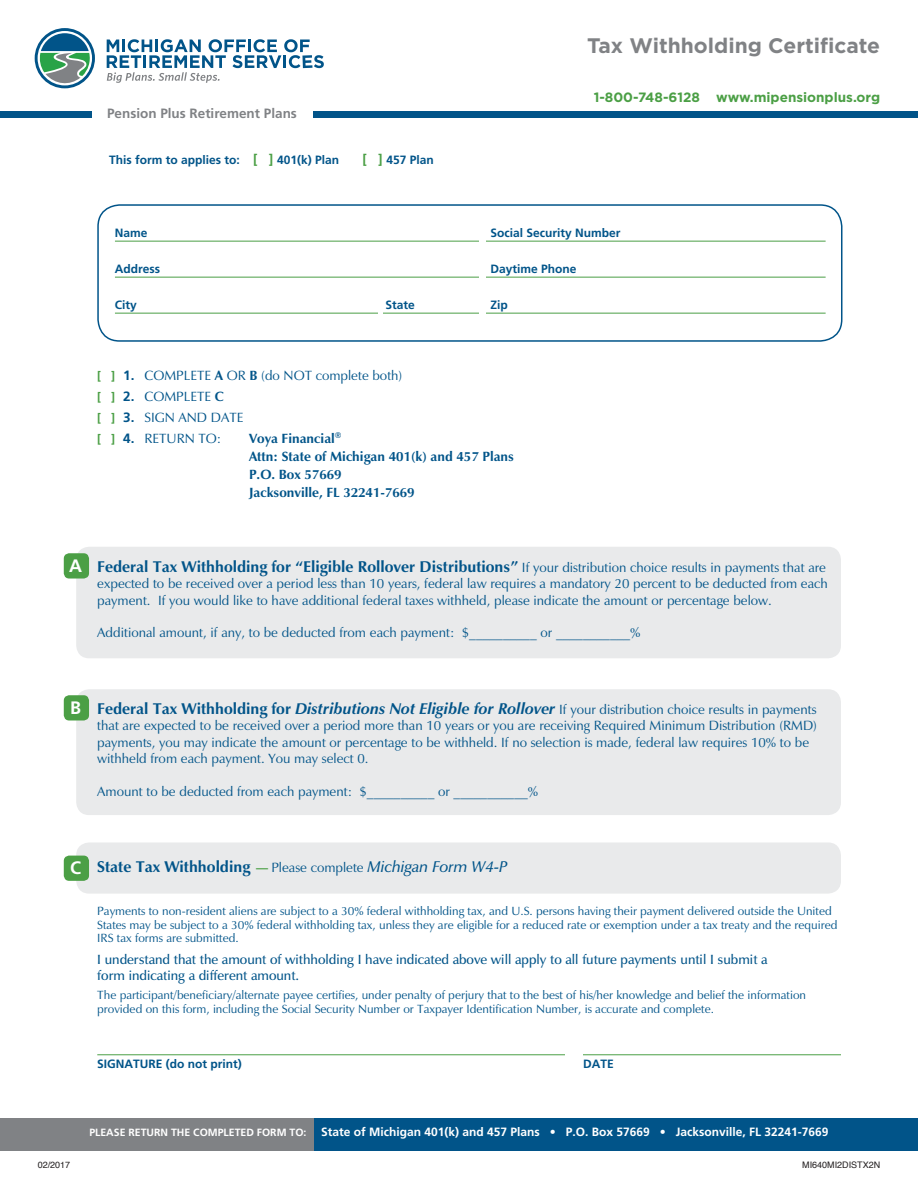
<style>
.page{position:relative;width:918px;height:1188px;background:#fff}
.page>*{position:absolute;margin:0;border:0;box-sizing:border-box;transform-origin:0 0}
.t1{font:700 21px "Gotham";color:#808285}
.subheading{font:700 18px "Frutiger LT Std";color:#fff}
.formtext{font:700 15.75px "Zapf Humanist 601 BT";color:#015489}
.formtext-2{font:13.5px/16.5px "Zapf Humanist 601 BT";color:#015489}
.formtext-3{font:600 13.5px/16.5px "Zapf Humanist 601 BT";color:#015489}
.form_subhead{font:700 13.5px "Zapf Humanist 601 BT";color:#015489}
.form_subhead-2{font:13.5px/21px "Zapf Humanist 601 BT";color:#015489}
.t2{font:700 13.5px "Gotham";color:#4b9f45}
.t3{font:700 13.5px "Frutiger LT Std";color:#808285}
.MI-bluetext{font:700 12.9px "Zapf Humanist 601 BT";color:#fff}
.formtext-4{font:12px/13.5px "Zapf Humanist 601 BT";color:#015489}
.MI-bluetext-2{font:12px/13.5px "Zapf Humanist 601 BT";color:#015489}
.t4{font:700 12px "Frutiger";color:#fff}
.form-lines{font:700 12px "Frutiger LT Std";color:#015489}
.formtext-5{font:700 12px "Frutiger LT Std";color:#015489}
.t5{font:700 10.5px "Frutiger LT Std";color:#fff}
.t6{font:9px "Helvetica";color:#231f20}
.s1{font-size:13.5px;color:#4b9f45}
.s2{font-family:"Frutiger LT Std";font-weight:700;font-size:12px;color:#4b9f45}
.s3{font-family:"Frutiger LT Std";font-weight:700}
.s4{font-weight:700}
.s5{font-weight:400;font-size:13.5px}
.s6{font-weight:700;font-size:15.75px}
.s7{font-weight:700;font-style:italic;font-size:15.75px}
.s8{font-family:"Frutiger LT Std";font-size:12px;color:#4b9f45}
.s9{font-weight:600;font-style:italic}
.s10{font-size:10.5px}
</style>
<div class="page">
<svg style="left:35px;top:28px;width:60px;height:60px"></svg>
<svg style="left:107px;top:39px;width:217px;height:44px"></svg>
<div style="left:0;top:111px;width:918px;height:7px;background:#015489"></div>
<div style="left:92px;top:108px;width:220px;height:16px;background:#fff"></div>
<div style="left:97px;top:204px;width:745px;height:138px;border:2px solid #015489;border-radius:22px"></div>
<hr style="left:115px;top:241px;width:711px;height:1px;background:#4b9f45">
<hr style="left:115px;top:277px;width:711px;height:1px;background:#4b9f45">
<hr style="left:115px;top:313px;width:711px;height:1px;background:#4b9f45">
<div style="left:480px;top:223px;width:6px;height:95px;background:#fff"></div>
<div style="left:378px;top:285px;width:5px;height:49px;background:#fff"></div>
<div style="left:76px;top:547px;width:765px;height:111px;background:#e9eaeb;border-radius:13px"></div>
<div style="left:76px;top:842px;width:765px;height:52px;background:#e9eaeb;border-radius:13px"></div>
<div style="left:76px;top:689px;width:765px;height:126px;background:#e9eaeb;border-radius:13px"></div>
<hr style="left:97px;top:1054px;width:744px;height:1px;background:#4b9f45">
<div style="left:64px;top:553px;width:25px;height:26px;background:#4b9f45;border-radius:5px"></div>
<div style="left:64px;top:695px;width:25px;height:26px;background:#4b9f45;border-radius:5px"></div>
<div style="left:64px;top:856px;width:25px;height:25px;background:#4b9f45;border-radius:5px"></div>
<div style="left:566px;top:1049px;width:17px;height:32px;background:#fff"></div>
<div style="left:0;top:1118px;width:918px;height:33px;background:#015489"></div>
<div style="left:0;top:1118px;width:313px;height:33px;background:#808285"></div>
<p class="t1" style="left:587px;top:32px;width:295px">Tax Withholding Certificate</p>
<p class="t3" style="left:107px;top:106px;width:191px">Pension Plus Retirement Plans</p>
<p class="formtext-5" style="left:109px;top:153px;width:232px">This form to applies to: <span class="s1">[ ]</span> 401(k) Plan</p>
<p class="formtext-5" style="left:363px;top:153px;width:73px"><span class="s1">[ ]</span> 457 Plan</p>
<p class="t2" style="left:594px;top:88px;width:288px">1-800-748-6128 www.mipensionplus.org</p>
<p class="form-lines" style="left:115px;top:226px;width:34px">Name</p>
<p class="form-lines" style="left:490px;top:226px;width:132px">Social Security Number</p>
<p class="form-lines" style="left:115px;top:262px;width:47px">Address</p>
<p class="form-lines" style="left:490px;top:262px;width:88px">Daytime Phone</p>
<p class="form-lines" style="left:115px;top:298px;width:24px">City</p>
<p class="form-lines" style="left:386px;top:298px;width:31px">State</p>
<p class="form-lines" style="left:490px;top:298px;width:19px">Zip</p>
<p class="form_subhead-2" style="left:97px;top:365px;width:307px"><span class="s2">[ ]</span> <span class="s3">1.</span> COMPLETE <span class="s4">A</span> OR <span class="s4">B</span> (do NOT complete both) <span class="s2">[ ]</span> <span class="s3">2.</span> COMPLETE <span class="s4">C<br></span><span class="s2">[ ]</span> <span class="s3">3.</span> SIGN AND DATE<br><span class="s2">[ ]</span> <span class="s3">4.</span> RETURN TO:</p>
<p class="form_subhead" style="left:249px;top:430px;width:94px">Voya Financial<sup>®</sup></p>
<p class="form_subhead" style="left:249px;top:448px;width:267px">Attn: State of Michigan 401(k) and 457 Plans</p>
<p class="form_subhead" style="left:249px;top:466px;width:94px">P.O. Box 57669</p>
<p class="form_subhead" style="left:249px;top:484px;width:167px">Jacksonville, FL 32241-7669</p>
<p class="subheading" style="left:69px;top:555px;width:14px">A</p>
<p class="formtext" style="left:97px;top:557px;width:730px">Federal Tax Withholding for “Eligible Rollover Distributions” <span class="s5">If your distribution choice results in payments that are</span></p>
<p class="formtext-2" style="left:97px;top:575px;width:732px">expected to be received over a period less than 10 years, federal law requires a mandatory 20 percent to be deducted from each payment. If you would like to have additional federal taxes withheld, please indicate the amount or percentage below.</p>
<p class="formtext-2" style="left:97px;top:625px;width:545px">Additional amount, if any, to be deducted from each payment: $__________ or ___________%</p>
<p class="subheading" style="left:70px;top:697px;width:12px">B</p>
<p class="formtext-2" style="left:97px;top:701px;width:721px"><span class="s6">Federal Tax Withholding for</span> <span class="s7">Distributions Not Eligible for Rollover</span> If your distribution choice results in payments that are expected to be received over a period more than 10 years or you are receiving Required Minimum Distribution (RMD) payments, you may indicate the amount or percentage to be withheld. If no selection is made, federal law requires 10% to be withheld from each payment. You may select 0.</p>
<p class="formtext-2" style="left:97px;top:783px;width:442px">Amount to be deducted from each payment: $__________ or ___________%</p>
<p class="subheading" style="left:70px;top:857px;width:12px">C</p>
<p class="formtext" style="left:97px;top:857px;width:412px">State Tax Withholding <span class="s8">—</span> <span class="s5">Please complete</span> <span class="s9">Michigan Form W4-P</span></p>
<p class="formtext-4" style="left:97px;top:904px;width:742px">Payments to non-resident aliens are subject to a 30% federal withholding tax, and U.S. persons having their payment delivered outside the United<br>States may be subject to a 30% federal withholding tax, unless they are eligible for a reduced rate or exemption under a tax treaty and the required<br>IRS tax forms are submitted.</p>
<p class="formtext-3" style="left:97px;top:951px;width:672px">I understand that the amount of withholding I have indicated above will apply to all future payments until I submit a form indicating a different amount.</p>
<p class="MI-bluetext-2" style="left:97px;top:988px;width:710px">The participant/beneficiary/alternate payee certifies, under penalty of perjury that to the best of his/her knowledge and belief the information provided on this form, including the Social Security Number or Taxpayer Identification Number, is accurate and complete.</p>
<p class="form-lines" style="left:97px;top:1056px;width:146px">SIGNATURE (do not print)</p>
<p class="form-lines" style="left:583px;top:1056px;width:32px">DATE</p>
<p class="t4" style="left:89px;top:1125px;width:741px"><span class="s10">PLEASE RETURN THE COMPLETED FORM TO:</span> State of Michigan 401(k) and 457 Plans • P.O. Box 57669 • Jacksonville, FL 32241-7669</p>
<p class="t5" style="left:50px;top:1129px;width:219px">PLEASE RETURN THE COMPLETED FORM TO:</p>
<p class="MI-bluetext" style="left:312px;top:1127px;width:525px">State of Michigan 401(k) and 457 Plans • P.O. Box 57669 • Jacksonville, FL 32241-7669</p>
<p class="t6" style="left:38px;top:1158px;width:34px">02/2017</p>
<p class="t6" style="left:802px;top:1158px;width:80px">MI640MI2DISTX2N</p>
</div>
